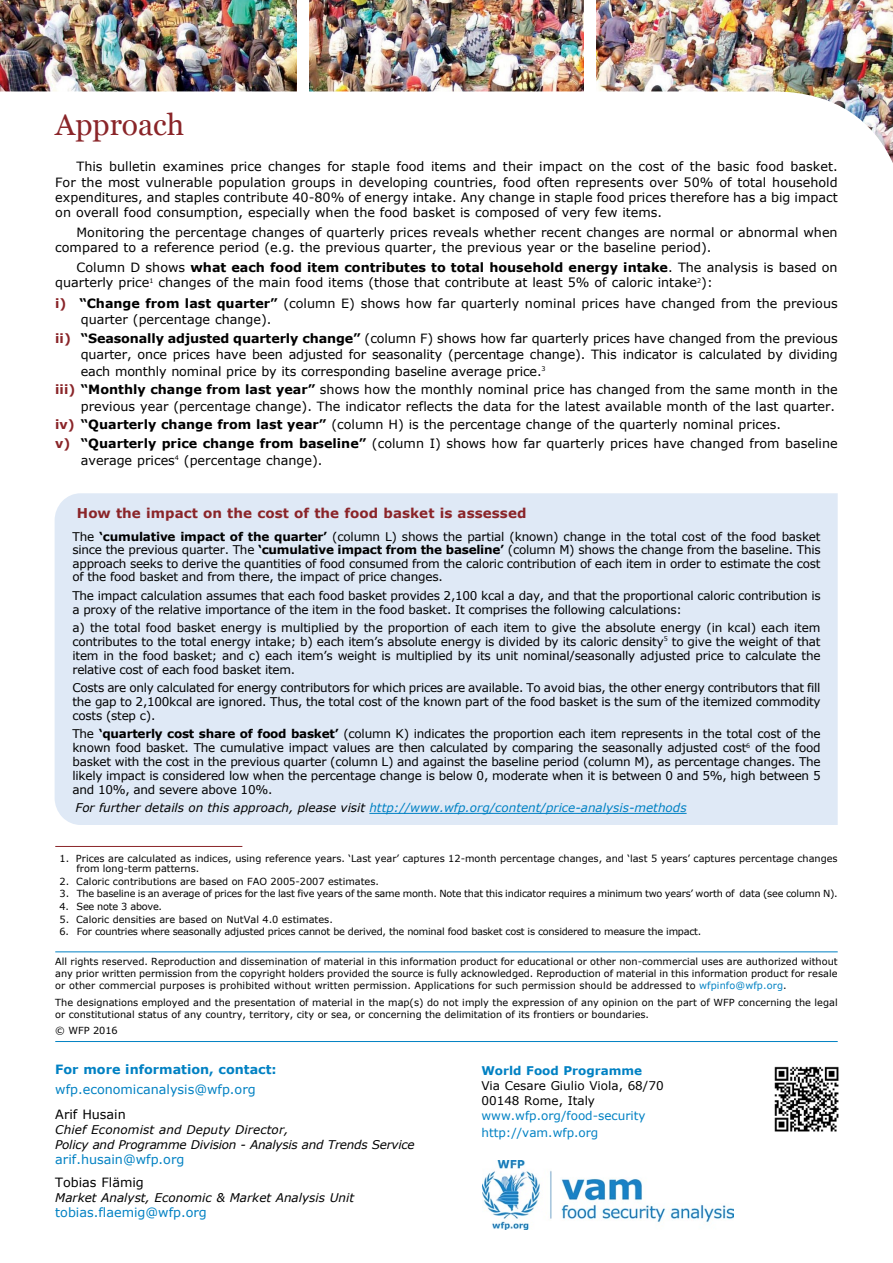
<style>
.page{position:relative;width:893px;height:1263px;background:#fff}
.page>*{position:absolute;margin:0;border:0;box-sizing:border-box;transform-origin:0 0}
.testo_elenco{font:30px "Georgia";color:#8a2529}
.t1{font:700 13.5px "Verdana";letter-spacing:.005em;color:#8a2529}
.testo_elenco-2{font:12.75px/15.3px "Verdana";color:#000}
.testo_elenco-3{font:12.75px "Verdana";color:#0081c3}
.testo_elenco-4{font:700 12.75px "Verdana";color:#0081c3}
.Normale{font:12px/14px "Verdana";letter-spacing:-.02em;color:#000;text-align:justify}
.Normale-2{font:italic 12px "Verdana";color:#0081c3}
.testo_elenco-5{font:italic 12px "Verdana";color:#000}
.testo_elenco-6{font:italic 12px "Verdana";letter-spacing:-.02em;color:#000}
.testo_elenco-7{font:12px "Verdana";color:#0081c3}
.testo_elenco-8{font:12px "Verdana";color:#000}
.testo_elenco-9{font:700 12px "Verdana";color:#0081c3}
.Normale-3{font:9.75px/12px "Verdana";color:#000}
.Normale-4{font:9.75px "Verdana";letter-spacing:-.02em;color:#000}
.Normale-5{font:9.75px "Verdana";letter-spacing:-.025em;color:#000}
.s1{font-weight:700}
.s2{font-weight:700;color:#8a2529}
.s3{color:#000}
.s4{color:#0081c3}
</style>
<div class="page">
<div style="left:55px;top:493px;width:783px;height:332px;background:#dfe9f6"></div>
<hr style="left:369px;top:813px;width:318px;height:1px;background:#0081c3">
<img style="left:0;top:0;width:893px;height:91px">
<svg style="left:0;top:91px;width:893px;height:72px"></svg>
<hr style="left:55px;top:846px;width:187px;height:1px;background:#8a2529">
<hr style="left:55px;top:1041px;width:783px;height:1px;background:#0081c3">
<hr style="left:55px;top:951px;width:783px;height:1px;background:#0081c3">
<div style="left:298px;top:0;width:11px;height:98px;background:#fff"></div>
<div style="left:585px;top:0;width:11px;height:98px;background:#fff"></div>
<img style="left:482px;top:1160px;width:251px;height:70px">
<img style="left:774px;top:1066px;width:65px;height:66px">
<p class="testo_elenco" style="left:55px;top:103px;width:131px">Approach</p>
<p class="testo_elenco-2" style="left:55px;top:159px;width:784px;text-align:justify;text-indent:21px">This bulletin examines price changes for staple food items and their impact on the cost of the basic food basket.<br>For the most vulnerable population groups in developing countries, food often represents over 50% of total household expenditures, and staples contribute 40-80% of energy intake. Any change in staple food prices therefore has a big impact on overall food consumption, especially when the food basket is composed of very few items.</p>
<p class="testo_elenco-2" style="left:55px;top:224px;width:784px;text-indent:21px">Monitoring the percentage changes of quarterly prices reveals whether recent changes are normal or abnormal when compared to a reference period (e.g. the previous quarter, the previous year or the baseline period).</p>
<p class="testo_elenco-2" style="left:55px;top:259px;width:784px;text-indent:21px">Column D shows <span class="s1">what each food item contributes to total household energy intake</span>. The analysis is based on quarterly price<sup>1</sup> changes of the main food items (those that contribute at least 5% of caloric intake<sup>2</sup>):</p>
<p class="testo_elenco-2" style="left:81px;top:295px;width:758px;line-height:16.5px;text-indent:-26px"><span class="s2">i)</span> <span class="s1">“Change from last quarter”</span> (column E) shows how far quarterly nominal prices have changed from the previous quarter (percentage change).</p>
<p class="testo_elenco-2" style="left:81px;top:330px;width:758px;line-height:16.5px;text-align:justify;text-indent:-26px"><span class="s2">ii)</span> <span class="s1">“Seasonally adjusted quarterly change”</span> (column F) shows how far quarterly prices have changed from the previous quarter, once prices have been adjusted for seasonality (percentage change). This indicator is calculated by dividing each monthly nominal price by its corresponding baseline average price.<sup>3</sup></p>
<p class="testo_elenco-2" style="left:55px;top:381px;width:784px;line-height:16.5px;text-align:right"><span class="s2">iii)</span> <span class="s1">“Monthly change from last year”</span> shows how the monthly nominal price has changed from the same month in the previous year (percentage change). The indicator reflects the data for the latest available month of the last quarter.</p>
<p class="testo_elenco-2" style="left:55px;top:417px;width:727px"><span class="s2">iv)</span> <span class="s1">“Quarterly change from last year”</span> (column H) is the percentage change of the quarterly nominal prices.</p>
<p class="testo_elenco-2" style="left:81px;top:435px;width:758px;line-height:16.5px;text-indent:-26px"><span class="s2">v)</span> <span class="s1">“Quarterly price change from baseline”</span> (column I) shows how far quarterly prices have changed from baseline average prices<sup>4</sup> (percentage change).</p>
<p class="t1" style="left:77px;top:503px;width:451px">How the impact on the cost of the food basket is assessed</p>
<p class="Normale" style="left:72px;top:530px;width:750px;line-height:13.5px">The <span class="s1">‘cumulative impact of the quarter’</span> (column L) shows the partial (known) change in the total cost of the food basket since the previous quarter. The <span class="s1">‘cumulative impact from the baseline’</span> (column M) shows the change from the baseline. This approach seeks to derive the quantities of food consumed from the caloric contribution of each item in order to estimate the cost of the food basket and from there, the impact of price changes.</p>
<p class="Normale" style="left:72px;top:588px;width:750px">The impact calculation assumes that each food basket provides 2,100 kcal a day, and that the proportional caloric contribution is a proxy of the relative importance of the item in the food basket. It comprises the following calculations:</p>
<p class="Normale" style="left:72px;top:620px;width:750px">a) the total food basket energy is multiplied by the proportion of each item to give the absolute energy (in kcal) each item contributes to the total energy intake; b) each item’s absolute energy is divided by its caloric density<sup>5</sup> to give the weight of that item in the food basket; and c) each item’s weight is multiplied by its unit nominal/seasonally adjusted price to calculate the relative cost of each food basket item.</p>
<p class="Normale" style="left:72px;top:680px;width:750px">Costs are only calculated for energy contributors for which prices are available. To avoid bias, the other energy contributors that fill the gap to 2,100kcal are ignored. Thus, the total cost of the known part of the food basket is the sum of the itemized commodity costs (step c).</p>
<p class="Normale" style="left:72px;top:726px;width:750px">The <span class="s1">‘quarterly cost share of food basket’</span> (column K) indicates the proportion each item represents in the total cost of the known food basket. The cumulative impact values are then calculated by comparing the seasonally adjusted cost<sup>6</sup> of the food basket with the cost in the previous quarter (column L) and against the baseline period (column M), as percentage changes. The likely impact is considered low when the percentage change is below 0, moderate when it is between 0 and 5%, high between 5 and 10%, and severe above 10%.</p>
<p class="Normale-2" style="left:75px;top:800px;width:613px"><span class="s3">For further details on this approach, please visit</span> http://www.wfp.org/content/price-analysis-methods</p>
<p class="Normale-3" style="left:77px;top:853px;width:763px;line-height:10.5px;text-indent:-17px">1. Prices are calculated as indices, using reference years. ‘Last year’ captures 12-month percentage changes, and ‘last 5 years’ captures percentage changes from long-term patterns.</p>
<p class="Normale-3" style="left:60px;top:875px;width:321px">2. Caloric contributions are based on FAO 2005-2007 estimates.</p>
<p class="Normale-4" style="left:60px;top:887px;width:780px">3. The baseline is an average of prices for the last five years of the same month. Note that this indicator requires a minimum two years’ worth of data (see column N).</p>
<p class="Normale-5" style="left:60px;top:900px;width:104px">4. See note 3 above.</p>
<p class="Normale-3" style="left:60px;top:913px;width:275px">5. Caloric densities are based on NutVal 4.0 estimates.</p>
<p class="Normale-5" style="left:60px;top:925px;width:643px">6. For countries where seasonally adjusted prices cannot be derived, the nominal food basket cost is considered to measure the impact.</p>
<p class="Normale-3" style="left:55px;top:956px;width:784px;text-align:justify">All rights reserved. Reproduction and dissemination of material in this information product for educational or other non-commercial uses are authorized without any prior written permission from the copyright holders provided the source is fully acknowledged. Reproduction of material in this information product for resale or other commercial purposes is prohibited without written permission. Applications for such permission should be addressed to <span class="s4">wfpinfo@wfp.org</span>.</p>
<p class="Normale-3" style="left:55px;top:996px;width:784px">The designations employed and the presentation of material in the map(s) do not imply the expression of any opinion on the part of WFP concerning the legal or constitutional status of any country, territory, city or sea, or concerning the delimitation of its frontiers or boundaries.</p>
<p class="Normale-3" style="left:55px;top:1024px;width:64px">© WFP 2016</p>
<p class="testo_elenco-9" style="left:481px;top:1062px;width:162px">World Food Programme</p>
<p class="testo_elenco-8" style="left:481px;top:1078px;width:184px">Via Cesare Giulio Viola, 68/70</p>
<p class="testo_elenco-8" style="left:481px;top:1093px;width:115px">00148 Rome, Italy</p>
<p class="testo_elenco-7" style="left:481px;top:1108px;width:166px">www.wfp.org/food-security</p>
<p class="testo_elenco-7" style="left:481px;top:1124px;width:119px">http://vam.wfp.org</p>
<p class="testo_elenco-4" style="left:55px;top:1060px;width:223px">For more information, contact:</p>
<p class="testo_elenco-3" style="left:55px;top:1081px;width:202px">wfp.economicanalysis@wfp.org</p>
<p class="testo_elenco-2" style="left:55px;top:1107px;width:72px">Arif Husain</p>
<p class="testo_elenco-5" style="left:55px;top:1122px;width:235px">Chief Economist and Deputy Director,</p>
<p class="testo_elenco-6" style="left:55px;top:1137px;width:361px">Policy and Programme Division - Analysis and Trends Service</p>
<p class="testo_elenco-3" style="left:55px;top:1151px;width:131px">arif.husain@wfp.org</p>
<p class="testo_elenco-2" style="left:55px;top:1175px;width:90px">Tobias Flämig</p>
<p class="testo_elenco-5" style="left:55px;top:1189px;width:300px">Market Analyst, Economic &amp; Market Analysis Unit</p>
<p class="testo_elenco-3" style="left:55px;top:1204px;width:153px">tobias.flaemig@wfp.org</p>
</div>
